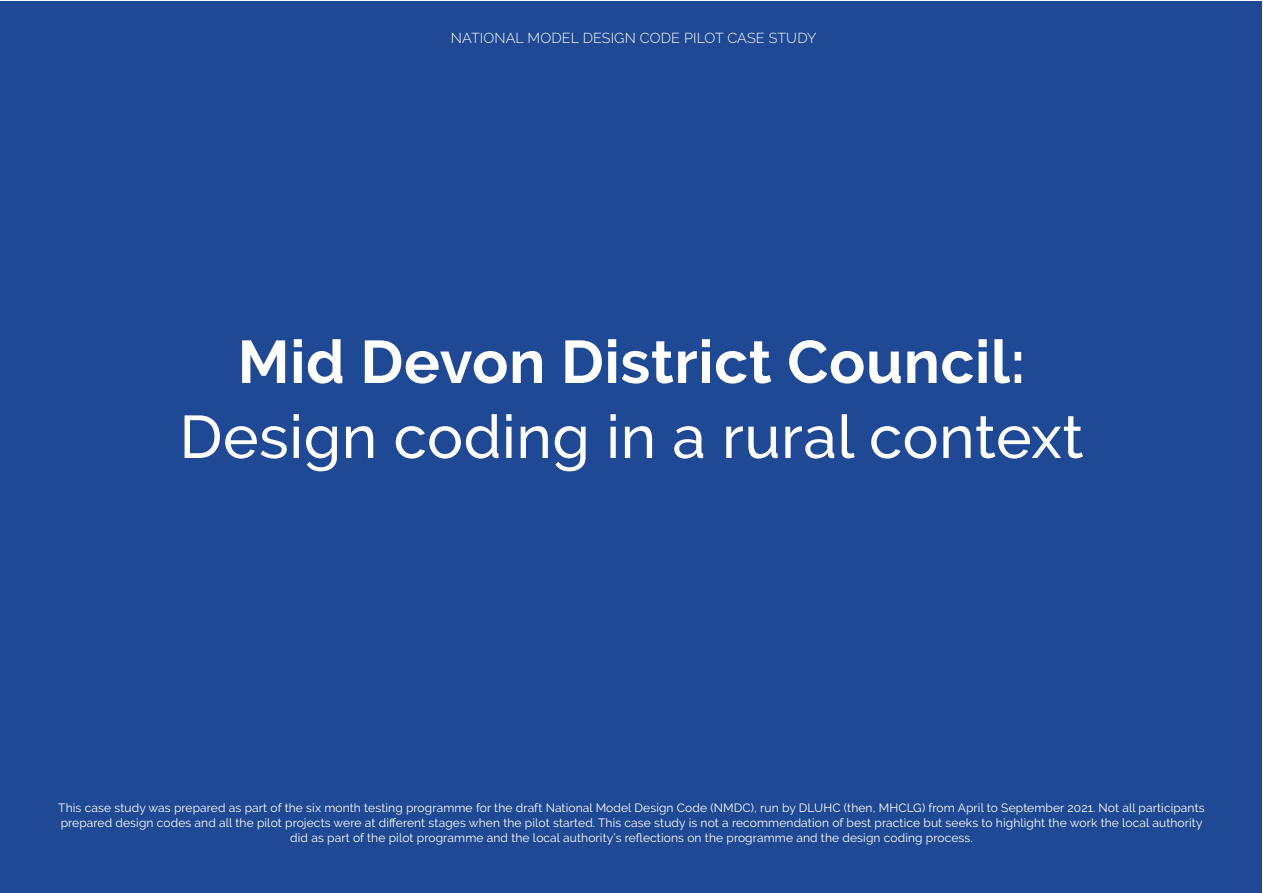
<style>
.page{position:relative;width:1263px;height:893px;background:#fff}
.page>*{position:absolute;margin:0;border:0;box-sizing:border-box;transform-origin:0 0}
.t1{font:500 60px/75px "Raleway";letter-spacing:.01em;color:#fff;text-align:center}
.Running_Header{font:300 14.4px "Raleway";letter-spacing:.01em;color:#fff}
.Disclaimer{font:12px/15px "Raleway";letter-spacing:.01em;color:#fff;text-align:center}
.s1{font-weight:700}
</style>
<div class="page">
<div style="left:1px;top:1px;width:1261px;height:891px;background:#1f4995"></div>
<p class="Running_Header" style="left:451px;top:29px;width:367px">NATIONAL MODEL DESIGN CODE PILOT CASE STUDY</p>
<p class="t1" style="left:179px;top:324px;width:905px"><span class="s1">Mid Devon District Council:<br></span>Design coding in a rural context</p>
<p class="Disclaimer" style="left:58px;top:800px;width:1148px">This case study was prepared as part of the six month testing programme for the draft National Model Design Code (NMDC), run by DLUHC (then, MHCLG) from April to September 2021. Not all participants prepared design codes and all the pilot projects were at different stages when the pilot started. This case study is not a recommendation of best practice but seeks to highlight the work the local authority did as part of the pilot programme and the local authority’s reflections on the programme and the design coding process.</p>
</div>
